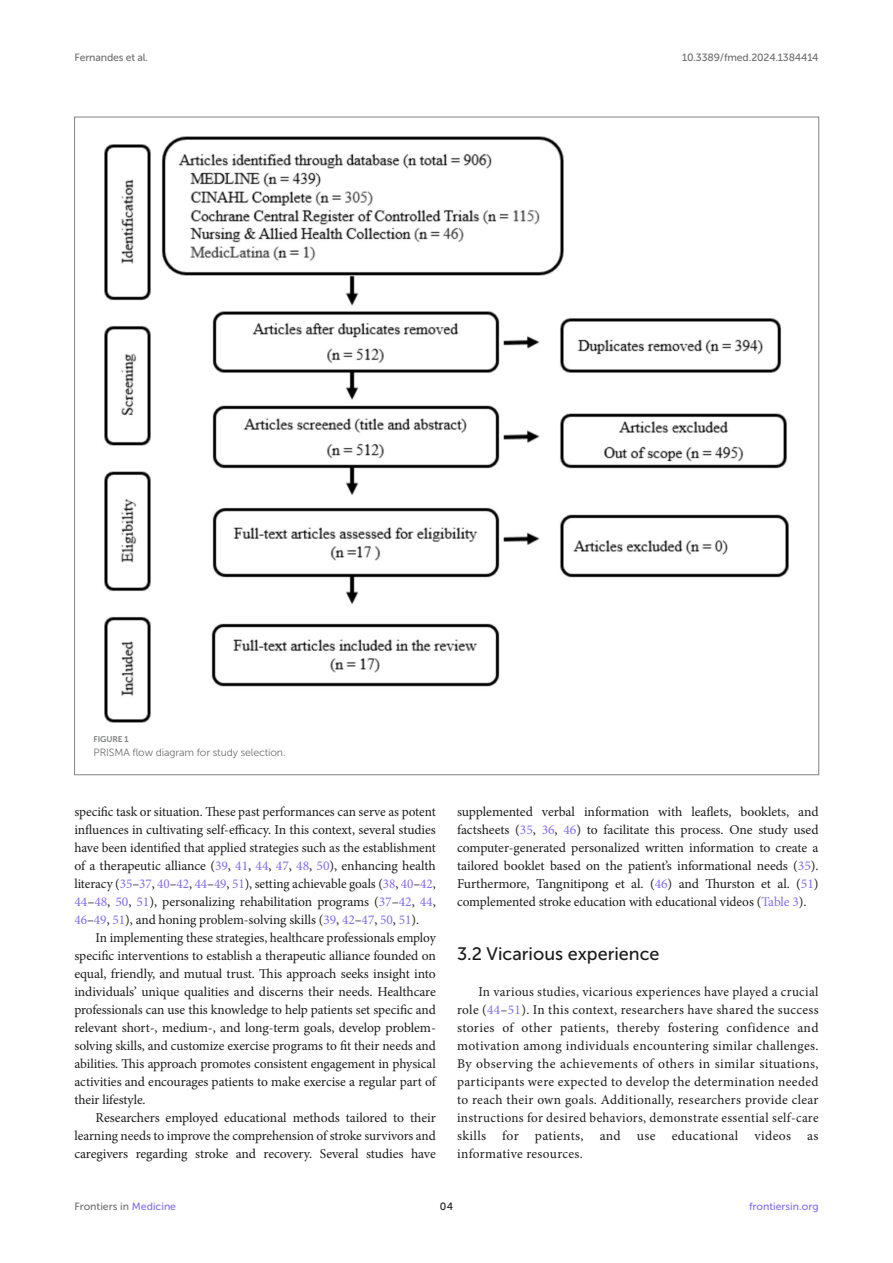
<style>
.page{position:relative;width:893px;height:1263px;background:#fff}
.page>*{position:absolute;margin:0;border:0;box-sizing:border-box;transform-origin:0 0}
.HEAD_2{font:18px "Museo Sans 500";color:#1b1c1b}
.TEXT{font:13.5px/18px "Minion Pro";letter-spacing:-.005em;color:#1b1c1b;text-align:justify}
.TEXT_FLUSH{font:13.5px/18px "Minion Pro";letter-spacing:.005em;color:#1b1c1b;text-align:justify}
.t1{font:10.5px "Museo Sans 500";letter-spacing:-.015em;color:#706f70}
.FIG_LEG{font:10.5px "Museo Sans 300";letter-spacing:-.01em;color:#706f70}
.t2{font:10.5px "Museo Sans 500";color:#856df0}
.t3{font:10.5px "Museo Sans 500";color:#1b1c1b}
.FIG_HD{font:8.25px "Museo Sans 700";letter-spacing:-.01em;color:#7e7f7f}
.s1{color:#856df0}
</style>
<div class="page">
<img style="left:104px;top:136px;width:685px;height:587px">
<p class="t1" style="left:74px;top:51px;width:75px">Fernandes et al.</p>
<p class="t1" style="left:682px;top:51px;width:138px">10.3389/fmed.2024.1384414</p>
<p class="FIG_HD" style="left:94px;top:735px;width:37px">FIGURE 1</p>
<p class="FIG_LEG" style="left:94px;top:746px;width:194px">PRISMA flow diagram for study selection.</p>
<p class="TEXT_FLUSH" style="left:74px;top:803px;width:363px">specific task or situation. These past performances can serve as potent influences in cultivating self-efficacy. In this context, several studies have been identified that applied strategies such as the establishment of a therapeutic alliance (<span class="s1">39</span>, <span class="s1">41</span>, <span class="s1">44</span>, <span class="s1">47</span>, <span class="s1">48</span>, <span class="s1">50</span>), enhancing health literacy (<span class="s1">35</span>–<span class="s1">37</span>, <span class="s1">40</span>–<span class="s1">42</span>, <span class="s1">44</span>–<span class="s1">49</span>, <span class="s1">51</span>), setting achievable goals (<span class="s1">38</span>, <span class="s1">40</span>–<span class="s1">42</span>, <span class="s1">44</span>–<span class="s1">48</span>, <span class="s1">50</span>, <span class="s1">51</span>), personalizing rehabilitation programs (<span class="s1">37</span>–<span class="s1">42</span>, <span class="s1">44</span>, <span class="s1">46</span>–<span class="s1">49</span>, <span class="s1">51</span>), and honing problem-solving skills (<span class="s1">39</span>, <span class="s1">42</span>–<span class="s1">47</span>, <span class="s1">50</span>, <span class="s1">51</span>).</p>
<p class="TEXT" style="left:74px;top:929px;width:363px;text-indent:21px">In implementing these strategies, healthcare professionals employ specific interventions to establish a therapeutic alliance founded on equal, friendly, and mutual trust. This approach seeks insight into individuals’ unique qualities and discerns their needs. Healthcare professionals can use this knowledge to help patients set specific and relevant short-, medium-, and long-term goals, develop problem&shy;solving skills, and customize exercise programs to fit their needs and abilities. This approach promotes consistent engagement in physical activities and encourages patients to make exercise a regular part of their lifestyle.</p>
<p class="TEXT" style="left:74px;top:1109px;width:363px;text-indent:21px">Researchers employed educational methods tailored to their learning needs to improve the comprehension of stroke survivors and caregivers regarding stroke and recovery. Several studies have</p>
<p class="TEXT" style="left:457px;top:803px;width:363px">supplemented verbal information with leaflets, booklets, and factsheets (<span class="s1">35</span>, <span class="s1">36</span>, <span class="s1">46</span>) to facilitate this process. One study used computer-generated personalized written information to create a tailored booklet based on the patient’s informational needs (<span class="s1">35</span>).<br>Furthermore, Tangnitipong et al. (<span class="s1">46</span>) and Thurston et al. (<span class="s1">51</span>) complemented stroke education with educational videos (<span class="s1">Table 3</span>).</p>
<p class="HEAD_2" style="left:457px;top:944px;width:204px">3.2 Vicarious experience</p>
<p class="TEXT_FLUSH" style="left:457px;top:983px;width:363px;text-indent:21px">In various studies, vicarious experiences have played a crucial role (<span class="s1">44</span>–<span class="s1">51</span>). In this context, researchers have shared the success stories of other patients, thereby fostering confidence and motivation among individuals encountering similar challenges.<br>By observing the achievements of others in similar situations, participants were expected to develop the determination needed to reach their own goals. Additionally, researchers provide clear instructions for desired behaviors, demonstrate essential self-care skills for patients, and use educational videos as informative resources.</p>
<p class="t1" style="left:74px;top:1200px;width:103px">Frontiers in <span class="s1">Medicine</span></p>
<p class="t3" style="left:440px;top:1200px;width:15px">04</p>
<p class="t2" style="left:749px;top:1200px;width:71px">frontiersin.org</p>
</div>
